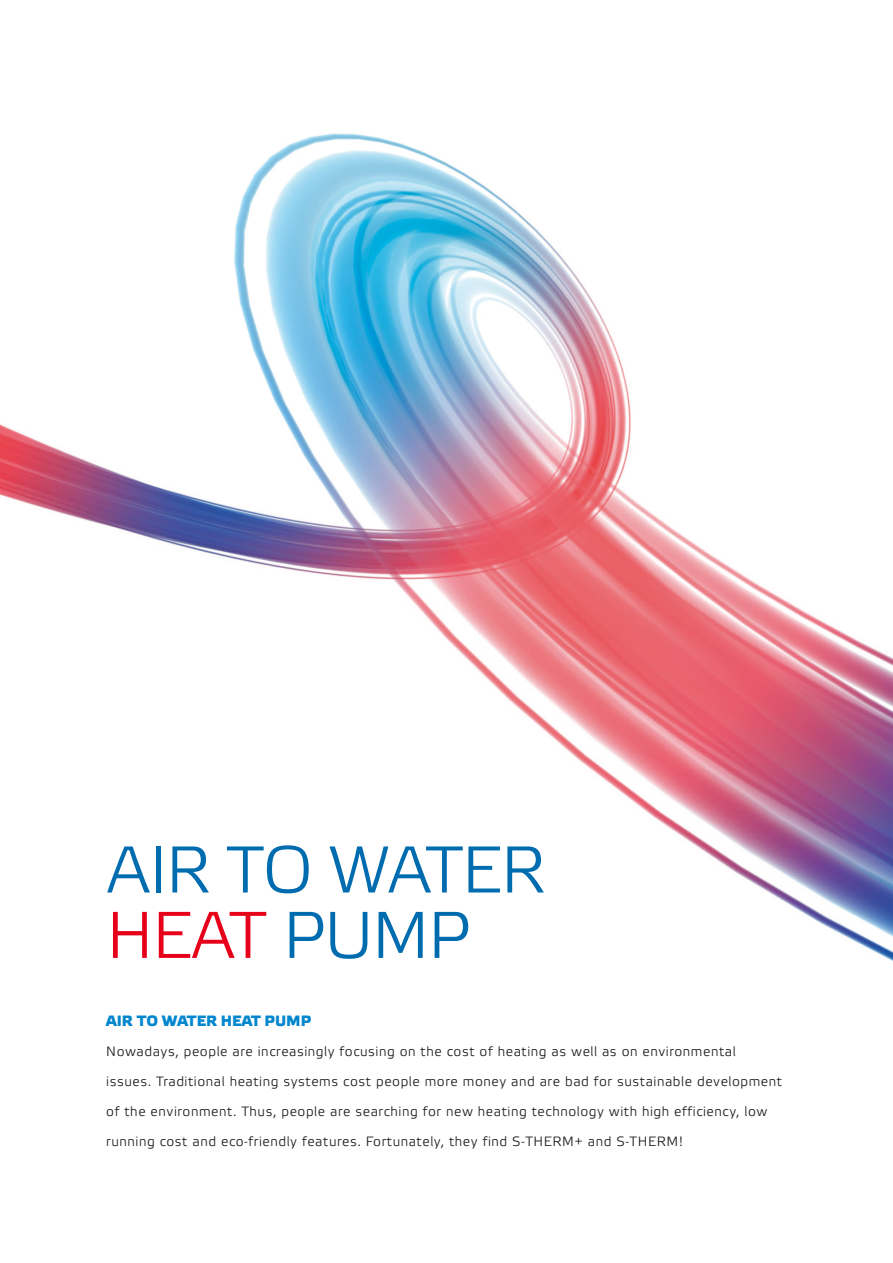
<style>
.page{position:relative;width:893px;height:1263px;background:#fff}
.page>*{position:absolute;margin:0;border:0;box-sizing:border-box;transform-origin:0 0}
.t1{font:66px/65.4px "Etelka Light Pro";letter-spacing:-.02em;color:#006cb0}
.t2{font:700 15px "Etelka Medium Pro";color:#0086ce}
.t3{font:13.5px "Etelka Light Pro";letter-spacing:.04em;color:#1b1c20}
.s1{color:#e60019}
</style>
<div class="page">
<img style="left:0;top:133px;width:893px;height:828px">
<h1 class="t1" style="left:106px;top:841px;width:440px">AIR TO WATER<br><span class="s1">HEAT</span> PUMP</h1>
<p class="t2" style="left:106px;top:1012px;width:206px">AIR TO WATER HEAT PUMP</p>
<p class="t3" style="left:106px;top:1044px;width:631px">Nowadays, people are increasingly focusing on the cost of heating as well as on environmental</p>
<p class="t3" style="left:106px;top:1074px;width:677px">issues. Traditional heating systems cost people more money and are bad for sustainable development</p>
<p class="t3" style="left:106px;top:1104px;width:663px">of the environment. Thus, people are searching for new heating technology with high efficiency, low</p>
<p class="t3" style="left:106px;top:1134px;width:578px">running cost and eco-friendly features. Fortunately, they find S-THERM+ and S-THERM!</p>
</div>
